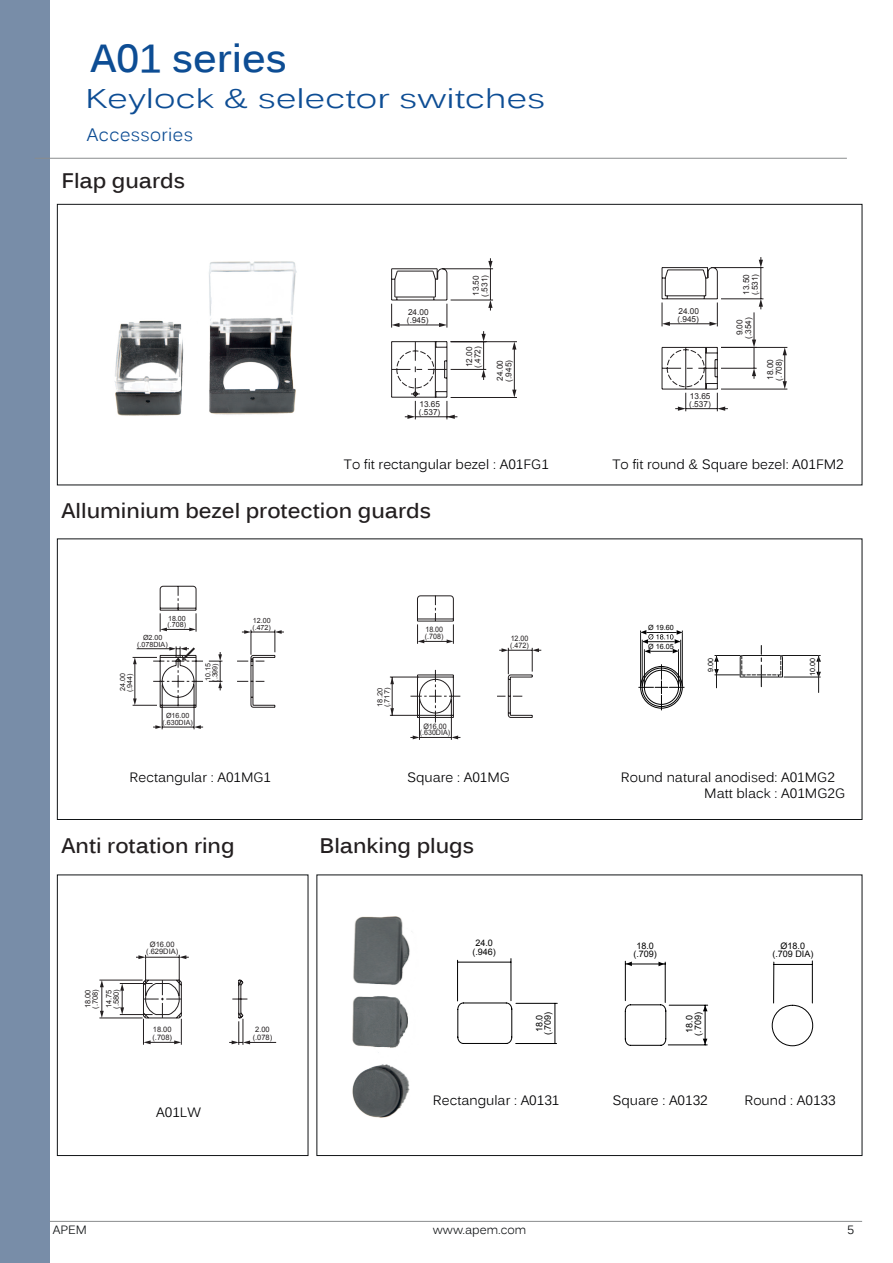
<style>
.page{position:relative;width:893px;height:1263px;background:#fff}
.page>*{position:absolute;margin:0;border:0;box-sizing:border-box;transform-origin:0 0}
.t1{font:700 39px "Kalinga";color:#0d4d94}
.t2{font:27px "Kalinga";color:#0d4d94;scale:1.3 1}
.t3{font:700 21px "Kalinga";color:#231f20}
.t4{font:18px "Kalinga";letter-spacing:.02em;color:#0d4d94}
.t5{font:13.5px/16.2px "Kalinga";color:#000002}
.t6{font:12px "Kalinga";color:#111416}
.t7{font:9px/8.6px "Arial";color:#000001;text-align:center}
.t8{font:8.25px/8.6px "Arial";color:#231f20}
.t9{font:7.5px/7.5px "Arial";color:#231f20}
.t10{font:7.5px/7.1px "Arial";color:#231f20;scale:.95 1}
.t11{font:7.2px "Arial";color:#000001}
.t12{font:7.05px/7.1px "Arial";color:#231f20}
.t13{font:7.05px/7.1px "Arial";color:#231f20;scale:1.05 1}
</style>
<div class="page">
<div style="left:0;top:0;width:50px;height:1263px;background:#788da8"></div>
<hr style="left:35px;top:158px;width:812px;height:1px;background:#8a8c8d">
<hr style="left:50px;top:1221px;width:812px;height:1px;background:#8a8c8d">
<hr style="left:451px;top:397px;width:66px;height:1px;background:#231f20">
<hr style="left:451px;top:341px;width:66px;height:1px;background:#231f20">
<hr style="left:514px;top:347px;width:1px;height:45px;background:#231f20">
<svg style="left:391px;top:258px;width:103px;height:161px"></svg>
<svg style="left:512px;top:390px;width:4px;height:7px"></svg>
<svg style="left:512px;top:342px;width:4px;height:8px"></svg>
<svg style="left:661px;top:257px;width:127px;height:155px"></svg>
<img style="left:114px;top:261px;width:183px;height:155px">
<div style="left:57px;top:875px;width:251px;height:281px;border:1px solid #111416"></div>
<div style="left:317px;top:875px;width:545px;height:281px;border:1px solid #111416"></div>
<svg style="left:132px;top:585px;width:152px;height:145px"></svg>
<svg style="left:389px;top:595px;width:153px;height:145px"></svg>
<svg style="left:639px;top:630px;width:45px;height:80px"></svg>
<hr style="left:818px;top:655px;width:1px;height:38px;background:#000001">
<hr style="left:716px;top:655px;width:1px;height:33px;background:#000001">
<svg style="left:714px;top:645px;width:107px;height:42px"></svg>
<hr style="left:120px;top:983px;width:33px;height:1px;background:#231f20">
<hr style="left:120px;top:1014px;width:33px;height:1px;background:#231f20">
<svg style="left:120px;top:984px;width:4px;height:30px"></svg>
<hr style="left:99px;top:980px;width:44px;height:1px;background:#231f20">
<hr style="left:99px;top:1017px;width:44px;height:1px;background:#231f20">
<svg style="left:100px;top:980px;width:4px;height:38px"></svg>
<svg style="left:135px;top:954px;width:142px;height:91px"></svg>
<svg style="left:457px;top:958px;width:101px;height:86px"></svg>
<svg style="left:771px;top:960px;width:43px;height:87px"></svg>
<svg style="left:624px;top:960px;width:85px;height:86px"></svg>
<img style="left:352px;top:916px;width:58px;height:202px">
<h1 class="t1" style="left:90px;top:43px;width:198px">A01 series</h1>
<h2 class="t2" style="left:85px;top:88px;width:355px">Keylock &amp; selector switches</h2>
<h3 class="t4" style="left:87px;top:128px;width:108px">Accessories</h3>
<h3 class="t3" style="left:62px;top:173px;width:125px">Flap guards</h3>
<p class="t8" style="left:407px;top:308px;width:23px;line-height:8.1px">24.00 (.945)</p>
<p class="t8" style="left:419px;top:400px;width:22px">13.65</p>
<p class="t8" style="left:419px;top:409px;width:23px">(.537)</p>
<p class="t8" style="left:472px;top:297px;width:23px;rotate:-90deg">13.50 (.531)</p>
<p class="t8" style="left:466px;top:368px;width:23px;rotate:-90deg">12.00 (.472)</p>
<p class="t8" style="left:496px;top:382px;width:23px;rotate:-90deg">24.00 (.945)</p>
<p class="t8" style="left:678px;top:307px;width:22px">24.00</p>
<p class="t8" style="left:677px;top:315px;width:23px">(.945)</p>
<p class="t8" style="left:690px;top:393px;width:22px">13.65</p>
<p class="t8" style="left:689px;top:400px;width:23px">(.537)</p>
<p class="t8" style="left:751px;top:295px;width:23px;rotate:-90deg">(.531)</p>
<p class="t8" style="left:743px;top:295px;width:22px;rotate:-90deg">13.50</p>
<p class="t8" style="left:745px;top:339px;width:23px;rotate:-90deg">(.354)</p>
<p class="t8" style="left:736px;top:335px;width:18px;rotate:-90deg">9.00</p>
<p class="t8" style="left:767px;top:380px;width:23px;rotate:-90deg">18.00 (.708)</p>
<p class="t5" style="left:344px;top:458px;width:207px">To fit rectangular bezel : A01FG1</p>
<p class="t5" style="left:612px;top:458px;width:233px">To fit round &amp; Square bezel: A01FM2</p>
<h3 class="t3" style="left:62px;top:503px;width:371px">Alluminium bezel protection guards</h3>
<p class="t12" style="left:168px;top:615px;width:19px">18.00</p>
<p class="t12" style="left:168px;top:622px;width:20px">(.708)</p>
<p class="t12" style="left:137px;top:635px;width:32px;text-align:center">Ø2.00 (.078DIA)</p>
<p class="t12" style="left:120px;top:692px;width:20px;rotate:-90deg">24.00 (.944)</p>
<p class="t12" style="left:166px;top:713px;width:25px">Ø16.00</p>
<p class="t12" style="left:162px;top:720px;width:32px">(.630DIA)</p>
<p class="t12" style="left:205px;top:682px;width:20px;rotate:-90deg">10.15 (.399)</p>
<p class="t12" style="left:253px;top:618px;width:19px">12.00</p>
<p class="t12" style="left:252px;top:624px;width:20px">(.472)</p>
<p class="t13" style="left:377px;top:707px;width:20px;rotate:-90deg">18.20 (.717)</p>
<p class="t11" style="left:648px;top:625px;width:27px">Ø 19.60</p>
<p class="t10" style="left:425px;top:627px;width:20px">18.00</p>
<p class="t10" style="left:425px;top:634px;width:21px">(.708)</p>
<p class="t10" style="left:510px;top:635px;width:21px">12.00 (.472)</p>
<p class="t11" style="left:648px;top:643px;width:27px">Ø 16.05</p>
<p class="t10" style="left:423px;top:723px;width:26px">Ø16.00</p>
<p class="t10" style="left:420px;top:730px;width:34px">(.630DIA)</p>
<p class="t11" style="left:708px;top:672px;width:16px;rotate:-90deg">9.00</p>
<p class="t11" style="left:810px;top:676px;width:20px;rotate:-90deg">10.00</p>
<p class="t5" style="left:130px;top:770px;width:143px">Rectangular : A01MG1</p>
<p class="t5" style="left:407px;top:770px;width:104px">Square : A01MG</p>
<p class="t5" style="left:704px;top:770px;width:142px;text-indent:-83px">Round natural anodised: A01MG2<br>Matt black : A01MG2G</p>
<h3 class="t3" style="left:62px;top:837px;width:175px">Anti rotation ring</h3>
<h3 class="t3" style="left:320px;top:837px;width:156px">Blanking plugs</h3>
<p class="t9" style="left:85px;top:1009px;width:21px;rotate:-90deg">18.00 (.708)</p>
<p class="t9" style="left:106px;top:1009px;width:21px;rotate:-90deg">14.75 (.580)</p>
<p class="t9" style="left:146px;top:941px;width:34px;text-align:center">Ø16.00 (.629DIA)</p>
<p class="t9" style="left:152px;top:1026px;width:21px">18.00 (.708)</p>
<p class="t9" style="left:253px;top:1026px;width:21px;text-align:center">2.00 (.078)</p>
<p class="t5" style="left:156px;top:1105px;width:46px">A01LW</p>
<p class="t7" style="left:472px;top:940px;width:25px">24.0 (.946)</p>
<p class="t7" style="left:772px;top:942px;width:43px">Ø18.0 (.709 DIA)</p>
<p class="t7" style="left:633px;top:942px;width:25px">18.0 (.709)</p>
<p class="t7" style="left:536px;top:1035px;width:25px;rotate:-90deg">18.0 (.709)</p>
<p class="t7" style="left:686px;top:1036px;width:25px;rotate:-90deg">18.0 (.709)</p>
<p class="t5" style="left:433px;top:1093px;width:128px">Rectangular : A0131</p>
<p class="t5" style="left:612px;top:1093px;width:97px">Square : A0132</p>
<p class="t5" style="left:744px;top:1093px;width:93px">Round : A0133</p>
<p class="t6" style="left:53px;top:1225px;width:36px">APEM</p>
<p class="t6" style="left:433px;top:1225px;width:95px">www.apem.com</p>
<p class="t6" style="left:847px;top:1225px;width:8px">5</p>
</div>
